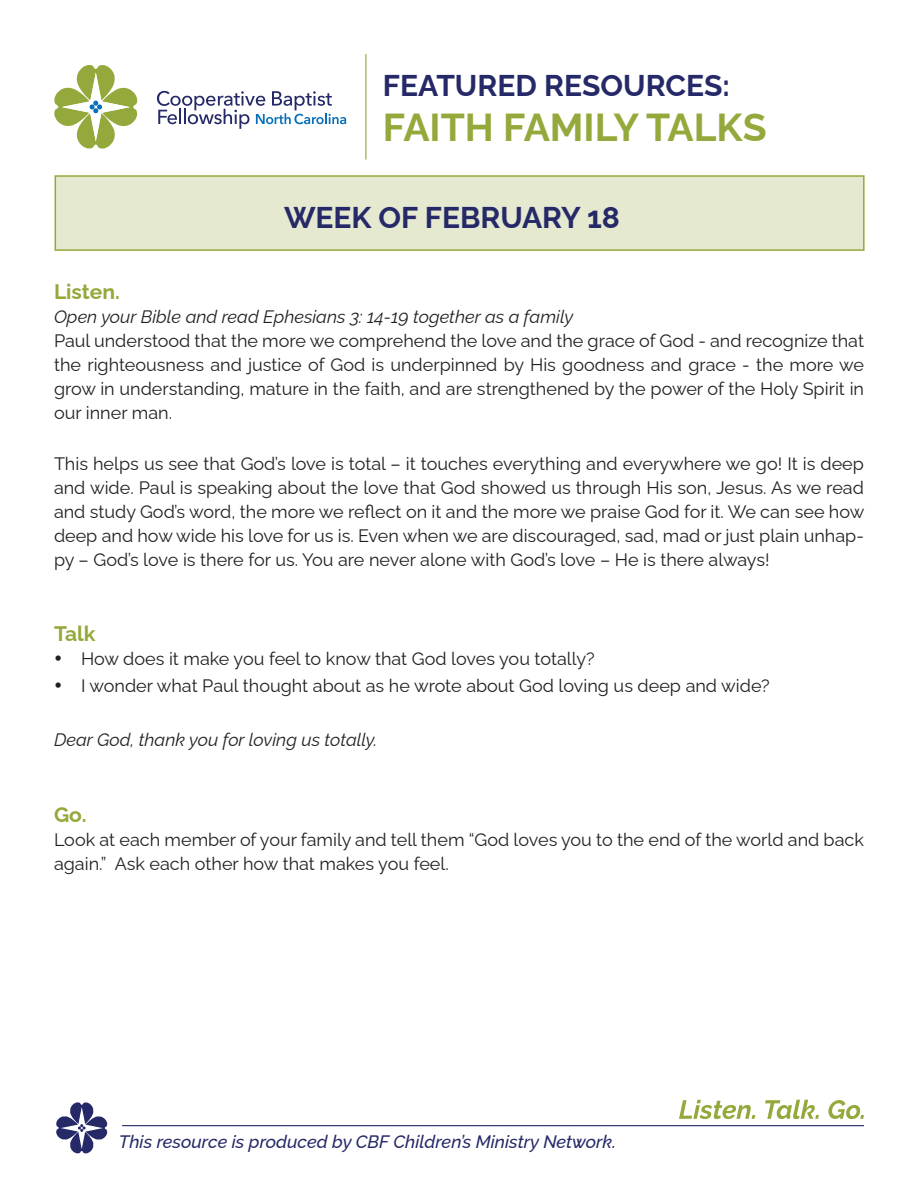
<style>
.page{position:relative;width:918px;height:1188px;background:#fff}
.page>*{position:absolute;margin:0;border:0;box-sizing:border-box;transform-origin:0 0}
.t1{font:700 39px "Raleway";color:#94a93b}
.t2{font:700 30px "Raleway";color:#252967}
.t3{font:700 21px "Raleway";color:#94a93b}
.t4{font:18px/24px "Raleway";color:#231f20;text-align:justify}
.t5{font:italic 18px "Raleway";color:#231f20}
.t6{font:italic 500 18px "Raleway";color:#252967}
</style>
<div class="page">
<div style="left:55px;top:175px;width:810px;height:76px;background:#e5e9cf;border:2px solid #94a93b"></div>
<hr style="left:122px;top:1125px;width:742px;height:1px;background:#252967">
<svg style="left:56px;top:1102px;width:51px;height:51px"></svg>
<hr style="left:365px;top:54px;width:1px;height:106px;background:#94a93b">
<svg style="left:157px;top:91px;width:189px;height:38px"></svg>
<svg style="left:54px;top:65px;width:84px;height:84px"></svg>
<svg style="left:679px;top:1100px;width:185px;height:19px"></svg>
<h2 class="t2" style="left:383px;top:61px;width:348px">FEATURED RESOURCES:</h2>
<h1 class="t1" style="left:383px;top:96px;width:385px">FAITH FAMILY TALKS</h1>
<h2 class="t2" style="left:284px;top:193px;width:337px">WEEK OF FEBRUARY 18</h2>
<p class="t3" style="left:54px;top:274px;width:67px">Listen.</p>
<p class="t5" style="left:54px;top:302px;width:521px">Open your Bible and read Ephesians 3: 14-19 together as a family</p>
<p class="t4" style="left:54px;top:326px;width:812px">Paul understood that the more we comprehend the love and the grace of God - and recognize that the righteousness and justice of God is underpinned by His goodness and grace - the more we grow in understanding, mature in the faith, and are strengthened by the power of the Holy Spirit in our inner man.</p>
<p class="t4" style="left:54px;top:449px;width:812px">This helps us see that God’s love is total – it touches everything and everywhere we go! It is deep and wide. Paul is speaking about the love that God showed us through His son, Jesus. As we read and study God’s word, the more we reflect on it and the more we praise God for it. We can see how deep and how wide his love for us is. Even when we are discouraged, sad, mad or just plain unhap&shy;py – God’s love is there for us. You are never alone with God’s love – He is there always!</p>
<p class="t3" style="left:54px;top:616px;width:43px">Talk</p>
<p class="t4" style="left:54px;top:644px;width:542px">• How does it make you feel to know that God loves you totally?</p>
<p class="t4" style="left:54px;top:671px;width:717px">• I wonder what Paul thought about as he wrote about God loving us deep and wide?</p>
<p class="t5" style="left:54px;top:726px;width:325px">Dear God, thank you for loving us totally.</p>
<p class="t3" style="left:54px;top:797px;width:34px">Go.</p>
<p class="t4" style="left:54px;top:825px;width:811px">Look at each member of your family and tell them “God loves you to the end of the world and back again.” Ask each other how that makes you feel.</p>
<p class="t6" style="left:119px;top:1127px;width:499px">This resource is produced by CBF Children’s Ministry Network.</p>
</div>
